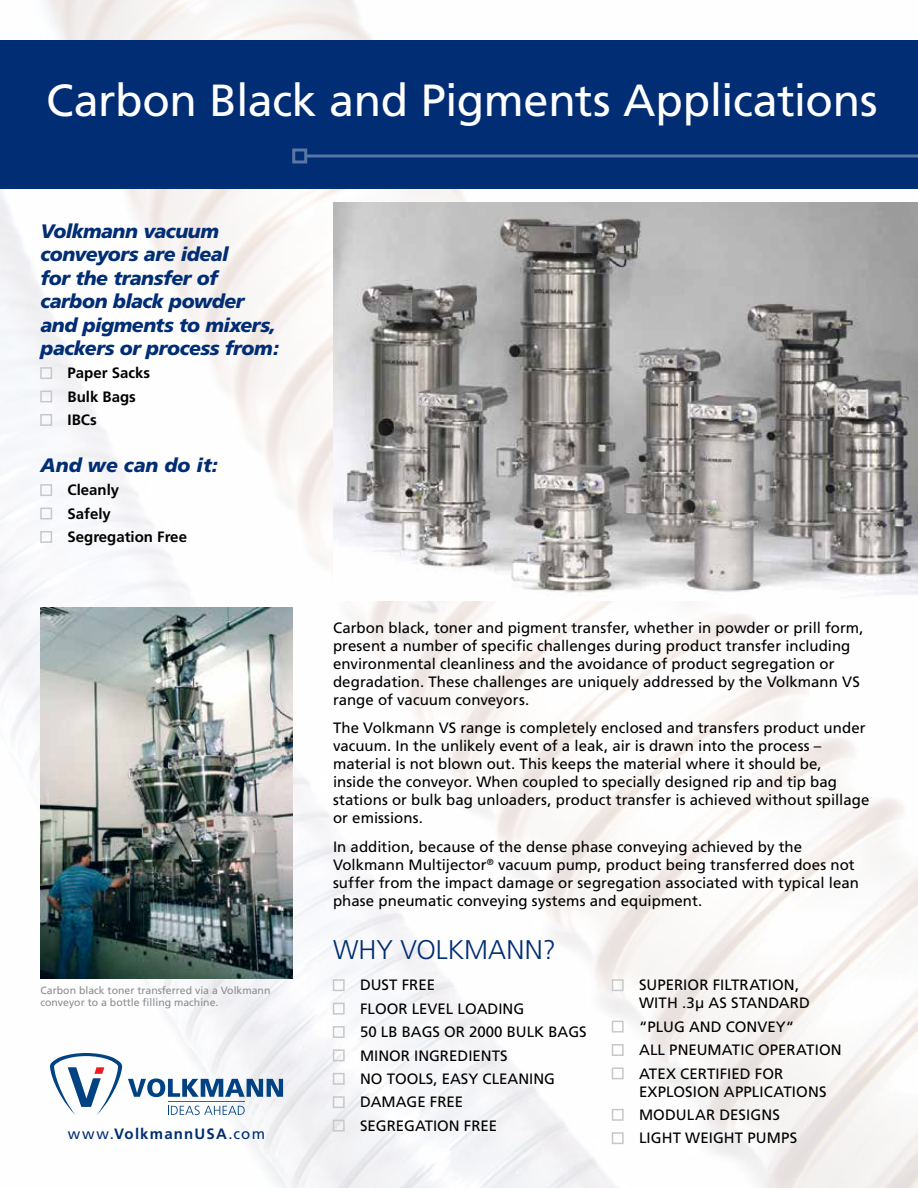
<style>
.page{position:relative;width:918px;height:1188px;background:#fff}
.page>*{position:absolute;margin:0;border:0;box-sizing:border-box;transform-origin:0 0}
.t1{font:45px "Frutiger";letter-spacing:-.01em;color:#fff}
.t2{font:300 27px "Frutiger";color:#002d73}
.t3{font:italic 900 19.5px/23.4px "Frutiger";letter-spacing:-.02em;color:#002d73}
.t4{font:italic 900 19.5px "Frutiger";color:#002d73}
.t5{font:15px/18px "Frutiger";letter-spacing:.005em;color:#000}
.t6{font:700 15px/23.4px "Frutiger";color:#000}
.t7{font:700 15px "Frutiger";letter-spacing:.075em;color:#002d73}
.t8{font:10.5px/12.6px "Frutiger";color:#8a8c8e}
.s1{font-weight:400}
</style>
<div class="page">
<img style="left:0;top:0;width:918px;height:1188px">
<div style="left:0;top:40px;width:918px;height:149px;background:#002d73"></div>
<div style="left:40px;top:367px;width:12px;height:12px;border:2px solid #c7c8ca"></div>
<div style="left:40px;top:391px;width:12px;height:11px;border:2px solid #c7c8ca"></div>
<div style="left:40px;top:414px;width:12px;height:12px;border:2px solid #c7c8ca"></div>
<div style="left:40px;top:484px;width:12px;height:12px;border:2px solid #c7c8ca"></div>
<div style="left:40px;top:508px;width:12px;height:11px;border:2px solid #c7c8ca"></div>
<div style="left:40px;top:531px;width:12px;height:12px;border:2px solid #c7c8ca"></div>
<svg style="left:307px;top:154px;width:611px;height:4px;background:#426397"></svg>
<div style="left:292px;top:148px;width:15px;height:16px;border:3px solid #5976a4"></div>
<img style="left:333px;top:202px;width:585px;height:399px">
<div style="left:333px;top:979px;width:12px;height:12px;border:2px solid #c7c8ca"></div>
<div style="left:333px;top:1003px;width:12px;height:12px;border:2px solid #c7c8ca"></div>
<div style="left:333px;top:1026px;width:12px;height:12px;border:2px solid #c7c8ca"></div>
<div style="left:333px;top:1049px;width:12px;height:12px;border:2px solid #c7c8ca"></div>
<div style="left:333px;top:1073px;width:12px;height:12px;border:2px solid #c7c8ca"></div>
<div style="left:333px;top:1096px;width:12px;height:12px;border:2px solid #c7c8ca"></div>
<div style="left:333px;top:1120px;width:12px;height:12px;border:2px solid #c7c8ca"></div>
<div style="left:612px;top:979px;width:12px;height:12px;border:2px solid #c7c8ca"></div>
<div style="left:612px;top:1021px;width:12px;height:12px;border:2px solid #c7c8ca"></div>
<div style="left:612px;top:1044px;width:12px;height:12px;border:2px solid #c7c8ca"></div>
<div style="left:612px;top:1067px;width:12px;height:12px;border:2px solid #c7c8ca"></div>
<div style="left:612px;top:1109px;width:12px;height:12px;border:2px solid #c7c8ca"></div>
<div style="left:612px;top:1132px;width:12px;height:12px;border:2px solid #c7c8ca"></div>
<img style="left:40px;top:608px;width:252px;height:371px">
<svg style="left:168px;top:1106px;width:77px;height:9px"></svg>
<svg style="left:50px;top:1053px;width:72px;height:62px"></svg>
<svg style="left:128px;top:1079px;width:155px;height:18px"></svg>
<hr style="left:168px;top:1101px;width:77px;height:1px;background:#ed1d24">
<h1 class="t1" style="left:46px;top:74px;width:833px">Carbon Black and Pigments Applications</h1>
<h3 class="t3" style="left:40px;top:219px;width:240px">Volkmann vacuum conveyors are ideal<br>for the transfer of carbon black powder and pigments to mixers, packers or process from:</h3>
<p class="t6" style="left:68px;top:361px;width:84px">Paper Sacks<br>Bulk Bags<br>IBCs</p>
<h3 class="t4" style="left:40px;top:453px;width:179px">And we can do it:</h3>
<p class="t6" style="left:68px;top:478px;width:121px">Cleanly<br>Safely<br>Segregation Free</p>
<p class="t5" style="left:333px;top:618px;width:532px">Carbon black, toner and pigment transfer, whether in powder or prill form, present a number of specific challenges during product transfer including environmental cleanliness and the avoidance of product segregation or degradation. These challenges are uniquely addressed by the Volkmann VS range of vacuum conveyors.</p>
<p class="t5" style="left:333px;top:719px;width:538px">The Volkmann VS range is completely enclosed and transfers product under vacuum. In the unlikely event of a leak, air is drawn into the process – material is not blown out. This keeps the material where it should be,<br>inside the conveyor. When coupled to specially designed rip and tip bag stations or bulk bag unloaders, product transfer is achieved without spillage or emissions.</p>
<p class="t5" style="left:333px;top:838px;width:527px">In addition, because of the dense phase conveying achieved by the Volkmann Multijector<sup>®</sup> vacuum pump, product being transferred does not suffer from the impact damage or segregation associated with typical lean phase pneumatic conveying systems and equipment.</p>
<h2 class="t2" style="left:333px;top:935px;width:225px">WHY VOLKMANN?</h2>
<p class="t8" style="left:40px;top:984px;width:231px">Carbon black toner transferred via a Volkmann conveyor to a bottle filling machine.</p>
<p class="t5" style="left:360px;top:973px;width:228px;line-height:23.4px">DUST FREE<br>FLOOR LEVEL LOADING<br>50 LB BAGS OR 2000 BULK BAGS<br>MINOR INGREDIENTS<br>NO TOOLS, EASY CLEANING<br>DAMAGE FREE<br>SEGREGATION FREE</p>
<p class="t5" style="left:639px;top:976px;width:173px">SUPERIOR FILTRATION,<br>WITH .3μ AS STANDARD</p>
<p class="t5" style="left:639px;top:1015px;width:204px;line-height:23.4px">“PLUG AND CONVEY“<br>ALL PNEUMATIC OPERATION<br>ATEX CERTIFIED FOR</p>
<p class="t5" style="left:639px;top:1080px;width:189px;line-height:23.4px">EXPLOSION APPLICATIONS<br>MODULAR DESIGNS<br>LIGHT WEIGHT PUMPS</p>
<p class="t7" style="left:68px;top:1125px;width:199px"><span class="s1">www.</span>VolkmannUSA<span class="s1">.com</span></p>
</div>
